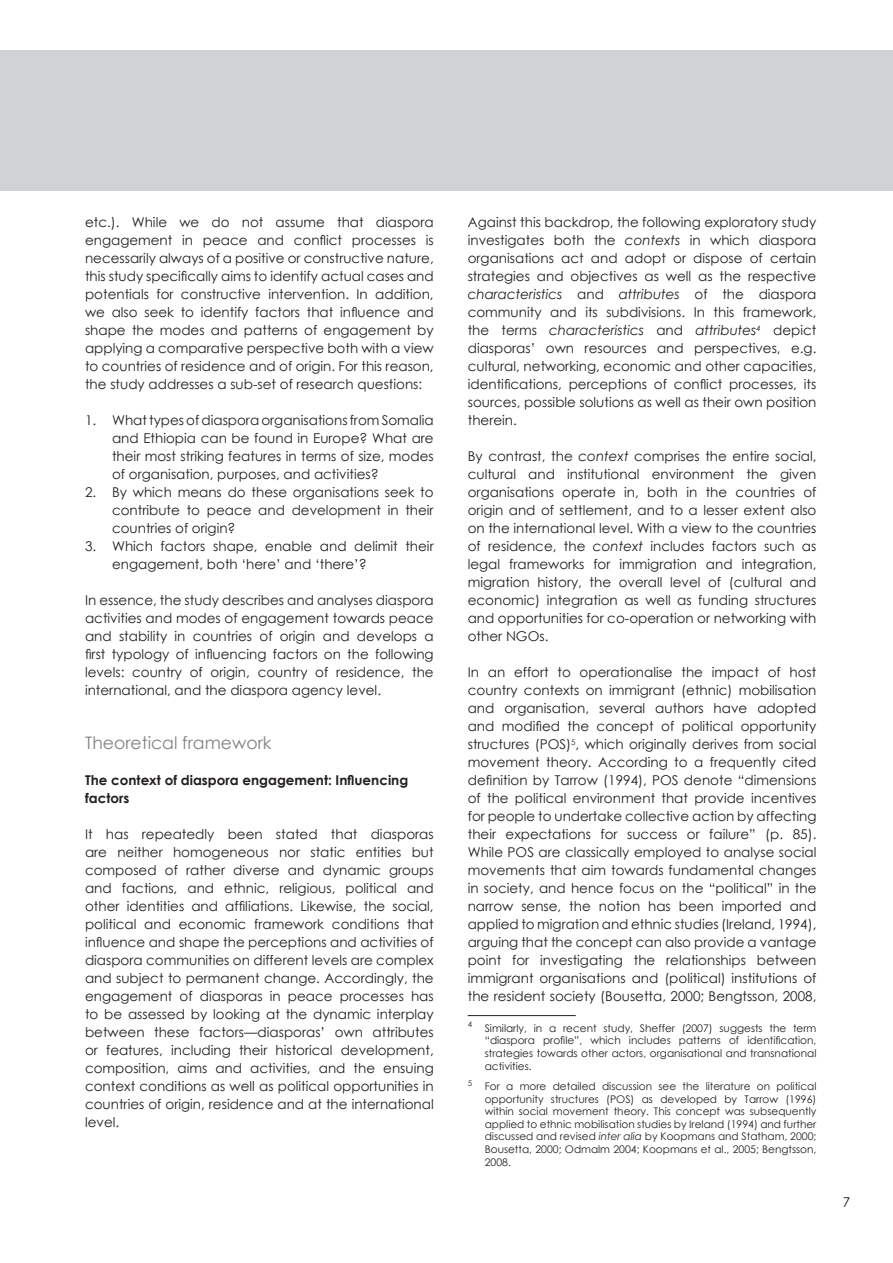
<style>
.page{position:relative;width:893px;height:1263px;background:#fff}
.page>*{position:absolute;margin:0;border:0;box-sizing:border-box;transform-origin:0 0}
.t1{font:17.25px "Century Gothic";color:#808285}
.t2{font:13.5px/18px "Century Gothic";color:#231f20;text-align:justify}
.t3{font:700 13.5px/18px "Century Gothic";color:#231f20}
.t4{font:10.5px/12.6px "Century Gothic";color:#231f20;text-align:justify}
.s1{font-style:italic}
</style>
<div class="page">
<div style="left:0;top:50px;width:893px;height:140px;background:#d1d2d4"></div>
<hr style="left:468px;top:1015px;width:108px;height:1px;background:#231f20">
<p class="t2" style="left:85px;top:213px;width:350px">etc.). While we do not assume that diaspora engagement in peace and conflict processes is necessarily always of a positive or constructive nature, this study specifically aims to identify actual cases and potentials for constructive intervention. In addition, we also seek to identify factors that influence and shape the modes and patterns of engagement by applying a comparative perspective both with a view to countries of residence and of origin. For this reason, the study addresses a sub-set of research questions:</p>
<p class="t2" style="left:112px;top:411px;width:323px;text-indent:-27px">1. What types of diaspora organisations from Somalia and Ethiopia can be found in Europe? What are their most striking features in terms of size, modes of organisation, purposes, and activities?</p>
<p class="t2" style="left:112px;top:483px;width:323px;text-indent:-27px">2. By which means do these organisations seek to contribute to peace and development in their countries of origin?</p>
<p class="t2" style="left:112px;top:537px;width:323px;text-indent:-27px">3. Which factors shape, enable and delimit their engagement, both ‘here’ and ‘there’?</p>
<p class="t2" style="left:85px;top:591px;width:350px">In essence, the study describes and analyses diaspora activities and modes of engagement towards peace and stability in countries of origin and develops a first typology of influencing factors on the following levels: country of origin, country of residence, the international, and the diaspora agency level.</p>
<p class="t1" style="left:85px;top:731px;width:188px">Theoretical framework</p>
<p class="t3" style="left:85px;top:771px;width:325px">The context of diaspora engagement: Influencing factors</p>
<p class="t2" style="left:85px;top:825px;width:350px">It has repeatedly been stated that diasporas are neither homogeneous nor static entities but composed of rather diverse and dynamic groups and factions, and ethnic, religious, political and other identities and affiliations. Likewise, the social, political and economic framework conditions that influence and shape the perceptions and activities of diaspora communities on different levels are complex and subject to permanent change. Accordingly, the engagement of diasporas in peace processes has to be assessed by looking at the dynamic interplay between these factors—diasporas’ own attributes or features, including their historical development, composition, aims and activities, and the ensuing context conditions as well as political opportunities in countries of origin, residence and at the international level.</p>
<p class="t2" style="left:468px;top:213px;width:350px">Against this backdrop, the following exploratory study investigates both the <span class="s1">contexts</span> in which diaspora organisations act and adopt or dispose of certain strategies and objectives as well as the respective <span class="s1">characteristics</span> and <span class="s1">attributes</span> of the diaspora community and its subdivisions. In this framework, the terms <span class="s1">characteristics</span> and <span class="s1">attributes</span><sup>4</sup> depict diasporas’ own resources and perspectives, e.g. cultural, networking, economic and other capacities, identifications, perceptions of conflict processes, its sources, possible solutions as well as their own position therein.</p>
<p class="t2" style="left:468px;top:447px;width:350px">By contrast, the <span class="s1">context</span> comprises the entire social, cultural and institutional environment the given organisations operate in, both in the countries of origin and of settlement, and to a lesser extent also on the international level. With a view to the countries of residence, the <span class="s1">context</span> includes factors such as legal frameworks for immigration and integration, migration history, the overall level of (cultural and economic) integration as well as funding structures and opportunities for co-operation or networking with other NGOs.</p>
<p class="t2" style="left:468px;top:663px;width:350px">In an effort to operationalise the impact of host country contexts on immigrant (ethnic) mobilisation and organisation, several authors have adopted and modified the concept of political opportunity structures (POS)<sup>5</sup>, which originally derives from social movement theory. According to a frequently cited definition by Tarrow (1994), POS denote “dimensions of the political environment that provide incentives for people to undertake collective action by affecting their expectations for success or failure” (p. 85).<br>While POS are classically employed to analyse social movements that aim towards fundamental changes in society, and hence focus on the “political” in the narrow sense, the notion has been imported and applied to migration and ethnic studies (Ireland, 1994), arguing that the concept can also provide a vantage point for investigating the relationships between immigrant organisations and (political) institutions of the resident society (Bousetta, 2000; Bengtsson, 2008,</p>
<p class="t4" style="left:485px;top:1021px;width:333px;text-indent:-17px"><sup>4</sup> Similarly, in a recent study, Sheffer (2007) suggests the term “diaspora profile”, which includes patterns of identification, strategies towards other actors, organisational and transnational activities.</p>
<p class="t4" style="left:485px;top:1080px;width:333px;text-indent:-17px"><sup>5</sup> For a more detailed discussion see the literature on political opportunity structures (POS) as developed by Tarrow (1996) within social movement theory. This concept was subsequently applied to ethnic mobilisation studies by Ireland (1994) and further discussed and revised <span class="s1">inter alia</span> by Koopmans and Statham, 2000; Bousetta, 2000; Odmalm 2004; Koopmans et al., 2005; Bengtsson, 2008.</p>
<p class="t2" style="left:843px;top:1193px;width:9px">7</p>
</div>
